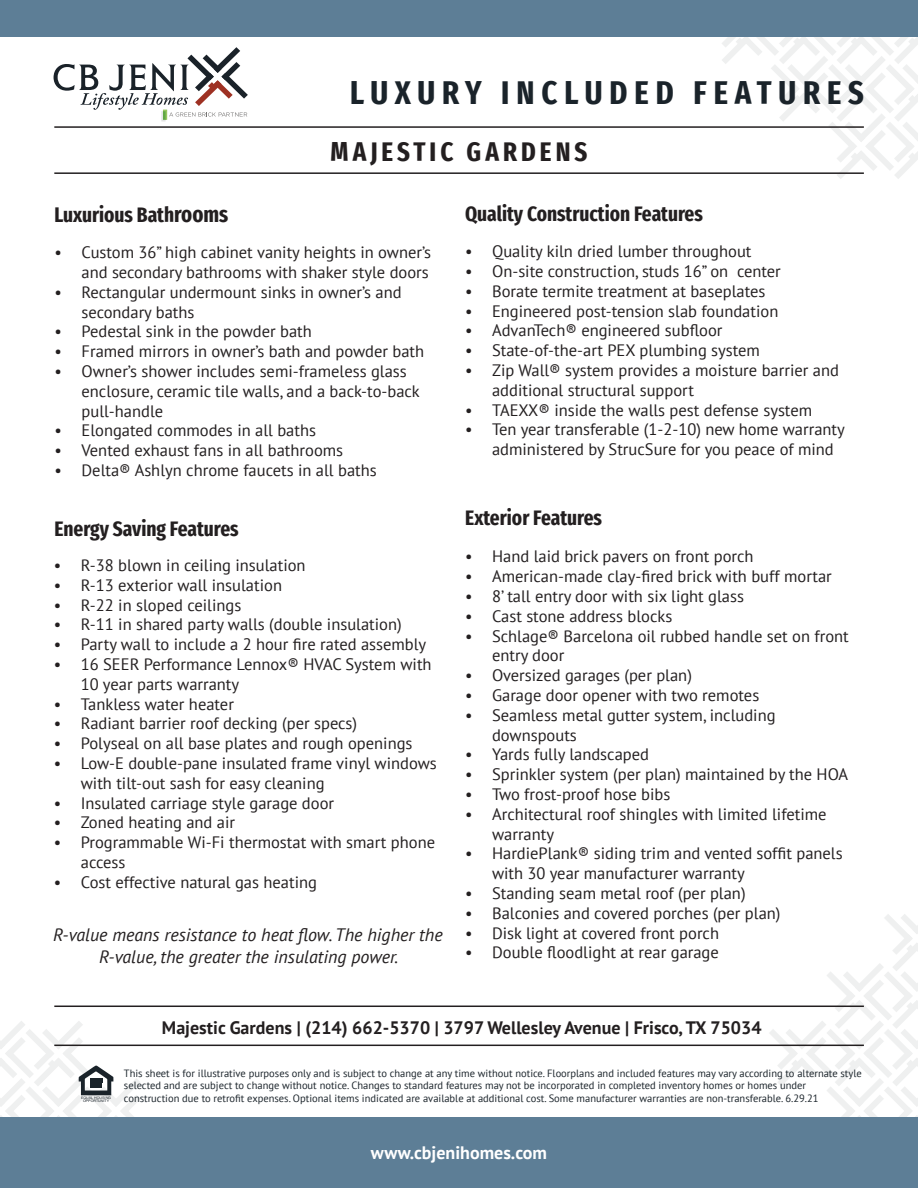
<style>
.page{position:relative;width:918px;height:1188px;background:#fff}
.page>*{position:absolute;margin:0;border:0;box-sizing:border-box;transform-origin:0 0}
.t1{font:700 extra-condensed 33px "Fira Sans";letter-spacing:.21em;color:#1a232a}
.t2{font:700 extra-condensed 27px "Fira Sans";letter-spacing:.15em;color:#231f20}
.t3{font:700 extra-condensed 21px "Fira Sans";color:#231f20}
.t4{font:italic 18px/21.6px "PT Sans";color:#231f20;text-align:center}
.t5{font:700 18px "PT Sans";color:#231f20}
.t6{font:700 18px "PT Sans";color:#fff}
.t7{font:16.5px/19.8px "PT Sans";color:#231f20}
.t8{font:10.5px/12.6px "PT Sans";color:#1a232a}
.t9{font:3.45px/3.4px "Helvetica";color:#1a232a;text-align:center;scale:1.04 1}
.s1{font-size:22.5px}
</style>
<div class="page">
<svg style="left:769px;top:914px;width:149px;height:204px"></svg>
<svg style="left:713px;top:36px;width:205px;height:143px"></svg>
<svg style="left:54px;top:47px;width:194px;height:74px"></svg>
<div style="left:0;top:0;width:918px;height:36px;background:#5d7e96"></div>
<div style="left:0;top:1118px;width:918px;height:70px;background:#5d7e96"></div>
<svg style="left:0;top:1021px;width:205px;height:97px"></svg>
<div style="left:90px;top:1078px;width:12px;height:5px;background:#1a232a"></div>
<hr style="left:90px;top:1084px;width:12px;height:4px;background:#1a232a">
<hr style="left:54px;top:1045px;width:810px;height:1px;background:#231f20">
<hr style="left:54px;top:1006px;width:810px;height:1px;background:#231f20">
<hr style="left:54px;top:172px;width:810px;height:2px;background:#231f20">
<hr style="left:54px;top:126px;width:810px;height:2px;background:#231f20">
<p class="t1" style="left:350px;top:65px;width:515px">LUXURY INCLUDED FEATURES</p>
<p class="t2" style="left:331px;top:129px;width:258px">MAJESTIC GARDENS</p>
<p class="t3" style="left:55px;top:197px;width:175px">Luxurious Bath<span class="s1">rooms</span></p>
<p class="t7" style="left:55px;top:242px;width:378px;text-align:right">• Custom 36” high cabinet vanity heights in owner’s and secondary bathrooms with shaker style doors</p>
<p class="t7" style="left:82px;top:282px;width:322px;text-indent:-27px">• Rectangular undermount sinks in owner’s and secondary baths</p>
<p class="t7" style="left:55px;top:321px;width:259px">• Pedestal sink in the powder bath</p>
<p class="t7" style="left:55px;top:341px;width:371px">• Framed mirrors in owner’s bath and powder bath</p>
<p class="t7" style="left:82px;top:361px;width:340px;text-indent:-27px">• Owner’s shower includes semi-frameless glass enclosure, ceramic tile walls, and a back-to-back pull-handle</p>
<p class="t7" style="left:55px;top:420px;width:263px">• Elongated commodes in all baths</p>
<p class="t7" style="left:55px;top:440px;width:290px">• Vented exhaust fans in all bathrooms</p>
<p class="t7" style="left:55px;top:460px;width:324px">• Delta® Ashlyn chrome faucets in all baths</p>
<p class="t3" style="left:55px;top:512px;width:186px">Energy Saving Features</p>
<p class="t7" style="left:54px;top:555px;width:253px">• R-38 blown in ceiling insulation</p>
<p class="t7" style="left:54px;top:575px;width:230px">• R-13 exterior wall insulation</p>
<p class="t7" style="left:54px;top:594px;width:189px">• R-22 in sloped ceilings</p>
<p class="t7" style="left:54px;top:614px;width:349px">• R-11 in shared party walls (double insulation)</p>
<p class="t7" style="left:54px;top:634px;width:374px">• Party wall to include a 2 hour fire rated assembly</p>
<p class="t7" style="left:81px;top:654px;width:352px;text-indent:-27px">• 16 SEER Performance Lennox® HVAC System with<br>10 year parts warranty</p>
<p class="t7" style="left:54px;top:693px;width:182px">• Tankless water heater</p>
<p class="t7" style="left:54px;top:713px;width:305px">• Radiant barrier roof decking (per specs)</p>
<p class="t7" style="left:54px;top:733px;width:360px">• Polyseal on all base plates and rough openings</p>
<p class="t7" style="left:81px;top:753px;width:357px;text-indent:-27px">• Low-E double-pane insulated frame vinyl windows with tilt-out sash for easy cleaning</p>
<p class="t7" style="left:54px;top:792px;width:282px">• Insulated carriage style garage door</p>
<p class="t7" style="left:54px;top:812px;width:183px">• Zoned heating and air</p>
<p class="t7" style="left:81px;top:832px;width:356px;text-indent:-27px">• Programmable Wi-Fi thermostat with smart phone access</p>
<p class="t7" style="left:54px;top:872px;width:265px">• Cost effective natural gas heating</p>
<p class="t4" style="left:53px;top:924px;width:391px">R-value means resistance to heat flow. The higher the<br>R-value, the greater the insulating power.</p>
<p class="t3" style="left:465px;top:196px;width:239px">Quality Construction Features</p>
<p class="t7" style="left:465px;top:241px;width:288px">• Quality kiln dried lumber throughout</p>
<p class="t7" style="left:465px;top:261px;width:317px">• On-site construction, studs 16” on center</p>
<p class="t7" style="left:465px;top:281px;width:302px">• Borate termite treatment at baseplates</p>
<p class="t7" style="left:465px;top:300px;width:315px">• Engineered post-tension slab foundation</p>
<p class="t7" style="left:465px;top:320px;width:259px">• AdvanTech® engineered subfloor</p>
<p class="t7" style="left:465px;top:340px;width:296px">• State-of-the-art PEX plumbing system</p>
<p class="t7" style="left:492px;top:360px;width:348px;text-indent:-27px">• Zip Wall® system provides a moisture barrier and additional structural support</p>
<p class="t7" style="left:465px;top:399px;width:349px">• TAEXX® inside the walls pest defense system</p>
<p class="t7" style="left:492px;top:419px;width:354px;text-indent:-27px">• Ten year transferable (1-2-10) new home warranty administered by StrucSure for you peace of mind</p>
<p class="t3" style="left:465px;top:501px;width:138px">Exterior Features</p>
<p class="t7" style="left:465px;top:546px;width:290px">• Hand laid brick pavers on front porch</p>
<p class="t7" style="left:465px;top:566px;width:368px">• American-made clay-fired brick with buff mortar</p>
<p class="t7" style="left:465px;top:586px;width:280px">• 8’ tall entry door with six light glass</p>
<p class="t7" style="left:465px;top:606px;width:209px">• Cast stone address blocks</p>
<p class="t7" style="left:492px;top:625px;width:358px;text-indent:-27px">• Schlage® Barcelona oil rubbed handle set on front entry door</p>
<p class="t7" style="left:465px;top:665px;width:228px">• Oversized garages (per plan)</p>
<p class="t7" style="left:465px;top:685px;width:296px">• Garage door opener with two remotes</p>
<p class="t7" style="left:492px;top:705px;width:285px;text-indent:-27px">• Seamless metal gutter system, including downspouts</p>
<p class="t7" style="left:465px;top:744px;width:185px">• Yards fully landscaped</p>
<p class="t7" style="left:465px;top:764px;width:385px">• Sprinkler system (per plan) maintained by the HOA</p>
<p class="t7" style="left:465px;top:784px;width:207px">• Two frost-proof hose bibs</p>
<p class="t7" style="left:492px;top:804px;width:336px;text-indent:-27px">• Architectural roof shingles with limited lifetime warranty</p>
<p class="t7" style="left:492px;top:843px;width:352px;text-indent:-27px">• HardiePlank® siding trim and vented soffit panels with 30 year manufacturer warranty</p>
<p class="t7" style="left:465px;top:883px;width:282px">• Standing seam metal roof (per plan)</p>
<p class="t7" style="left:465px;top:903px;width:317px">• Balconies and covered porches (per plan)</p>
<p class="t7" style="left:465px;top:922px;width:256px">• Disk light at covered front porch</p>
<p class="t7" style="left:465px;top:942px;width:255px">• Double floodlight at rear garage</p>
<p class="t9" style="left:81px;top:1096px;width:30px">EQUAL HOUSING<br>OPPORTUNITY</p>
<p class="t5" style="left:162px;top:1015px;width:601px">Majestic Gardens | (214) 662-5370 | 3797 Wellesley Avenue | Frisco, TX 75034</p>
<p class="t8" style="left:124px;top:1067px;width:739px">This sheet is for illustrative purposes only and is subject to change at any time without notice. Floorplans and included features may vary according to alternate style selected and are subject to change without notice. Changes to standard features may not be incorporated in completed inventory homes or homes under</p>
<p class="t8" style="left:124px;top:1092px;width:696px">construction due to retrofit expenses. Optional items indicated are available at additional cost. Some manufacturer warranties are non-transferable. 6.29.21</p>
<p class="t6" style="left:371px;top:1141px;width:178px">www.cbjenihomes.com</p>
</div>
